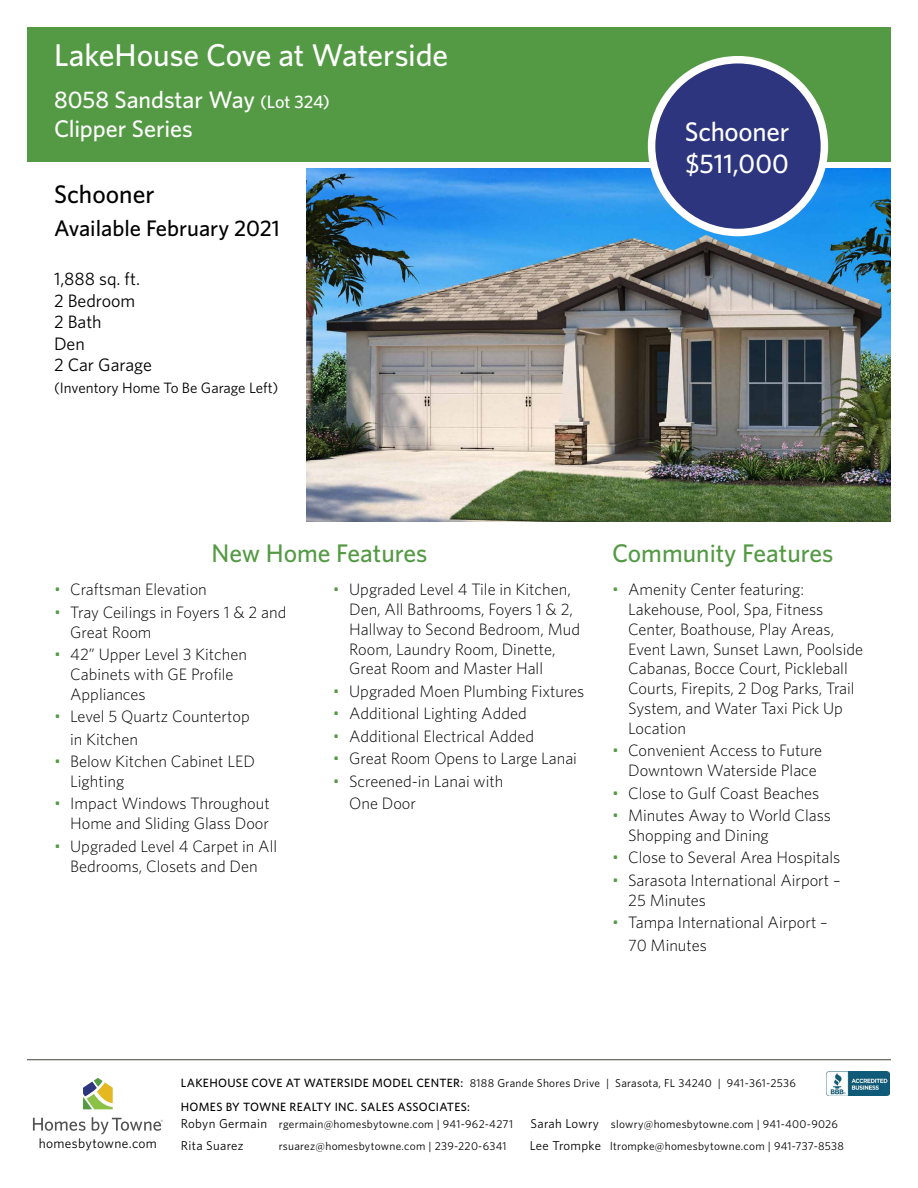
<style>
.page{position:relative;width:918px;height:1188px;background:#fff}
.page>*{position:absolute;margin:0;border:0;box-sizing:border-box;transform-origin:0 0}
.t1{font:500 31.5px "Whitney";letter-spacing:-.005em;color:#fff}
.t2{font:500 27px/32.4px "Whitney";letter-spacing:-.01em;color:#fff}
.t3{font:500 25.5px "Whitney";color:#549a44}
.t4{font:500 25.5px "Whitney";color:#000}
.t5{font:500 24px/28.8px "Whitney";color:#fff}
.t6{font:500 22.5px "Whitney";color:#000}
.t7{font:18px/21.6px "Whitney";color:#000}
.t8{font:300 16.5px/19.8px "Whitney";color:#000}
.t9{font:15px "Whitney";color:#000}
.t10{font:13.5px "Whitney";letter-spacing:.025em;color:#000}
.t11{font:12.9px "Whitney";letter-spacing:.025em;color:#000}
.t12{font:500 12px "Whitney";letter-spacing:.025em;color:#000}
.t13{font:11.4px "Whitney";letter-spacing:.025em;color:#000}
.s1{font-size:18px}
.s2{color:#549a44}
.s3{font-weight:500;font-size:12px}
.s4{font-size:12.9px}
</style>
<div class="page">
<div style="left:27px;top:27px;width:864px;height:135px;background:#549a44"></div>
<img style="left:826px;top:1071px;width:64px;height:24px">
<hr style="left:27px;top:1059px;width:864px;height:1px;background:#404236">
<svg style="left:83px;top:1078px;width:30px;height:31px"></svg>
<svg style="left:33px;top:1118px;width:53px;height:13px"></svg>
<svg style="left:92px;top:1117px;width:71px;height:18px"></svg>
<img style="left:306px;top:169px;width:585px;height:353px">
<div style="left:652px;top:60px;width:172px;height:173px;background:#2d357e;border-radius:50%"></div>
<div style="left:648px;top:56px;width:180px;height:180px;border:8px solid #fff;border-radius:50%"></div>
<h1 class="t1" style="left:54px;top:34px;width:396px">LakeHouse Cove at Waterside</h1>
<h3 class="t5" style="left:54px;top:85px;width:278px">8058 Sandstar Way <span class="s1">(Lot 324)<br></span>Clipper Series</h3>
<h3 class="t4" style="left:54px;top:177px;width:102px">Schooner</h3>
<h3 class="t6" style="left:54px;top:214px;width:227px">Available February 2021</h3>
<p class="t7" style="left:54px;top:268px;width:99px">1,888 sq. ft.<br>2 Bedroom<br>2 Bath<br>Den<br>2 Car Garage</p>
<p class="t9" style="left:54px;top:378px;width:226px">(Inventory Home To Be Garage Left)</p>
<h2 class="t2" style="left:685px;top:115px;width:106px">Schooner $511,000</h2>
<h3 class="t3" style="left:211px;top:536px;width:218px">New Home Features</h3>
<p class="t8" style="left:54px;top:579px;width:154px"><span class="s2">•</span> Craftsman Elevation</p>
<p class="t8" style="left:70px;top:602px;width:218px;text-indent:-16px"><span class="s2">•</span> Tray Ceilings in Foyers 1 &amp; 2 and<br>Great Room</p>
<p class="t8" style="left:70px;top:644px;width:178px;text-indent:-16px"><span class="s2">•</span> 42” Upper Level 3 Kitchen<br>Cabinets with GE Profile<br>Appliances</p>
<p class="t8" style="left:70px;top:705px;width:181px;line-height:22.5px;text-indent:-16px"><span class="s2">•</span> Level 5 Quartz Countertop in Kitchen</p>
<p class="t8" style="left:70px;top:751px;width:186px;text-indent:-16px"><span class="s2">•</span> Below Kitchen Cabinet LED<br>Lighting</p>
<p class="t8" style="left:54px;top:793px;width:217px;text-align:right"><span class="s2">•</span> Impact Windows Throughout<br>Home and Sliding Glass Door</p>
<p class="t8" style="left:54px;top:836px;width:225px;text-align:center"><span class="s2">•</span> Upgraded Level 4 Carpet in All<br>Bedrooms, Closets and Den</p>
<p class="t8" style="left:349px;top:579px;width:232px;text-indent:-16px"><span class="s2">•</span> Upgraded Level 4 Tile in Kitchen,<br>Den, All Bathrooms, Foyers 1 &amp; 2,<br>Hallway to Second Bedroom, Mud<br>Room, Laundry Room, Dinette,<br>Great Room and Master Hall</p>
<p class="t8" style="left:333px;top:681px;width:253px"><span class="s2">•</span> Upgraded Moen Plumbing Fixtures</p>
<p class="t8" style="left:333px;top:703px;width:195px"><span class="s2">•</span> Additional Lighting Added</p>
<p class="t8" style="left:333px;top:726px;width:203px"><span class="s2">•</span> Additional Electrical Added</p>
<p class="t8" style="left:333px;top:748px;width:246px"><span class="s2">•</span> Great Room Opens to Large Lanai</p>
<p class="t8" style="left:349px;top:769px;width:156px;line-height:22.5px;text-indent:-16px"><span class="s2">•</span> Screened-in Lanai with<br>One Door</p>
<h3 class="t3" style="left:612px;top:536px;width:223px">Community Features</h3>
<p class="t8" style="left:628px;top:579px;width:236px;text-indent:-16px"><span class="s2">•</span> Amenity Center featuring:<br>Lakehouse, Pool, Spa, Fitness<br>Center, Boathouse, Play Areas,<br>Event Lawn, Sunset Lawn, Poolside<br>Cabanas, Bocce Court, Pickleball<br>Courts, Firepits, 2 Dog Parks, Trail<br>System, and Water Taxi Pick Up<br>Location</p>
<p class="t8" style="left:628px;top:740px;width:195px;text-indent:-16px"><span class="s2">•</span> Convenient Access to Future<br>Downtown Waterside Place</p>
<p class="t8" style="left:612px;top:782px;width:209px"><span class="s2">•</span> Close to Gulf Coast Beaches</p>
<p class="t8" style="left:628px;top:805px;width:204px;text-indent:-16px"><span class="s2">•</span> Minutes Away to World Class<br>Shopping and Dining</p>
<p class="t8" style="left:612px;top:847px;width:230px"><span class="s2">•</span> Close to Several Area Hospitals</p>
<p class="t8" style="left:628px;top:870px;width:214px;text-indent:-16px"><span class="s2">•</span> Sarasota International Airport –<br>25 Minutes</p>
<p class="t8" style="left:628px;top:911px;width:201px;line-height:22.5px;text-indent:-16px"><span class="s2">•</span> Tampa International Airport –<br>70 Minutes</p>
<p class="t10" style="left:39px;top:1135px;width:120px">homesbytowne.com</p>
<p class="t13" style="left:181px;top:1075px;width:617px"><span class="s3">LAKEHOUSE COVE AT WATERSIDE MODEL CENTER:</span> 8188 Grande Shores Drive | Sarasota, FL 34240 | 941-361-2536</p>
<p class="t12" style="left:181px;top:1099px;width:291px">HOMES BY TOWNE REALTY INC. SALES ASSOCIATES:</p>
<p class="t13" style="left:181px;top:1117px;width:334px"><span class="s4">Robyn Germain</span> rgermain@homesbytowne.com | 941-962-4271</p>
<p class="t13" style="left:531px;top:1117px;width:309px"><span class="s4">Sarah Lowry</span> slowry@homesbytowne.com | 941-400-9026</p>
<p class="t11" style="left:181px;top:1137px;width:64px">Rita Suarez</p>
<p class="t13" style="left:279px;top:1138px;width:229px">rsuarez@homesbytowne.com | 239-220-6341</p>
<p class="t13" style="left:530px;top:1138px;width:316px"><span class="s4">Lee Trompke</span> ltrompke@homesbytowne.com | 941-737-8538</p>
</div>
